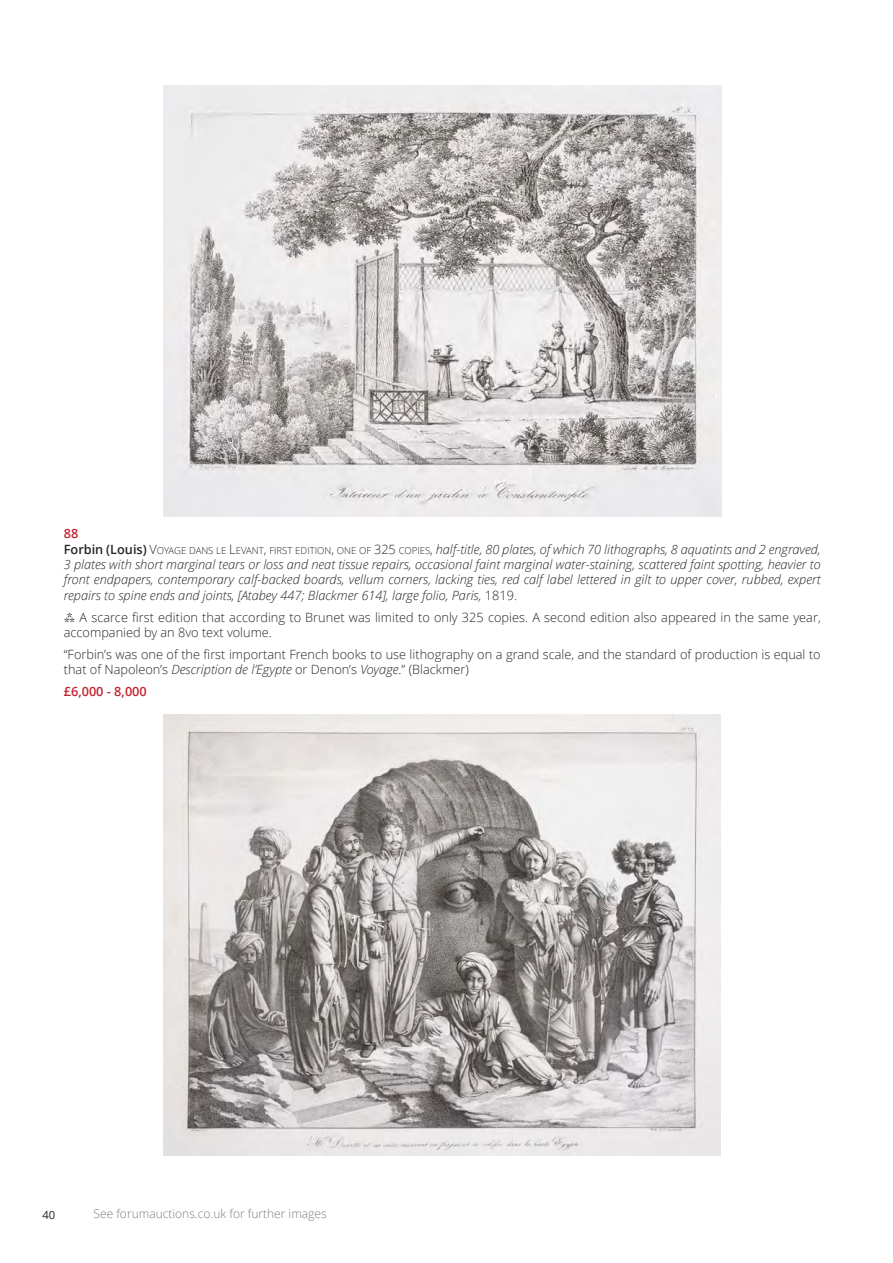
<style>
.page{position:relative;width:893px;height:1263px;background:#fff}
.page>*{position:absolute;margin:0;border:0;box-sizing:border-box;transform-origin:0 0}
.t1{font:italic 300 12.75px/15.5px "Open Sans";color:#272526;text-align:justify}
.t2{font:300 12.75px/15.5px "Open Sans";color:#272526}
.t3{font:600 12.75px "Open Sans";color:#c52230}
.t4{font:300 12px "Open Sans";color:#7d7c7d}
.t5{font:11.25px "Open Sans";color:#272526}
.s1{font-weight:600;font-style:normal}
.s2{font-style:normal}
.s3{font-style:normal;font-size:9.6px}
.s4{font-family:"Lucida Grande";font-weight:400}
.s5{font-style:italic}
</style>
<div class="page">
<img style="left:164px;top:714px;width:557px;height:441px">
<img style="left:164px;top:85px;width:557px;height:431px">
<p class="t3" style="left:64px;top:525px;width:16px">88</p>
<p class="t1" style="left:64px;top:541px;width:758px"><span class="s1">Forbin (Louis)</span> <span class="s2">V</span><span class="s3">OYAGE DANS LE</span> <span class="s2">L</span><span class="s3">EVANT</span><span class="s2">,</span> <span class="s3">FIRST EDITION</span><span class="s2">,</span> <span class="s3">ONE OF</span> <span class="s2">325</span> <span class="s3">COPIES</span><span class="s2">,</span> half-title, 80 plates, of which 70 lithographs, 8 aquatints and 2 engraved, 3 plates with short marginal tears or loss and neat tissue repairs, occasional faint marginal water-staining, scattered faint spotting, heavier to front endpapers, contemporary calf-backed boards, vellum corners, lacking ties, red calf label lettered in gilt to upper cover, rubbed, expert repairs to spine ends and joints, [Atabey 447; Blackmer 614], large folio, Paris, <span class="s2">1819.</span></p>
<p class="t2" style="left:64px;top:609px;width:758px"><span class="s4">⁂</span> A scarce first edition that according to Brunet was limited to only 325 copies. A second edition also appeared in the same year, accompanied by an 8vo text volume.</p>
<p class="t2" style="left:64px;top:646px;width:758px">“Forbin’s was one of the first important French books to use lithography on a grand scale, and the standard of production is equal to that of Napoleon’s <span class="s5">Description de l’Egypte</span> or Denon’s <span class="s5">Voyage</span>.” (Blackmer)</p>
<p class="t3" style="left:64px;top:682px;width:85px">£6,000 - 8,000</p>
<p class="t5" style="left:43px;top:1207px;width:14px">40</p>
<p class="t4" style="left:94px;top:1205px;width:235px">See forumauctions.co.uk for further images</p>
</div>
